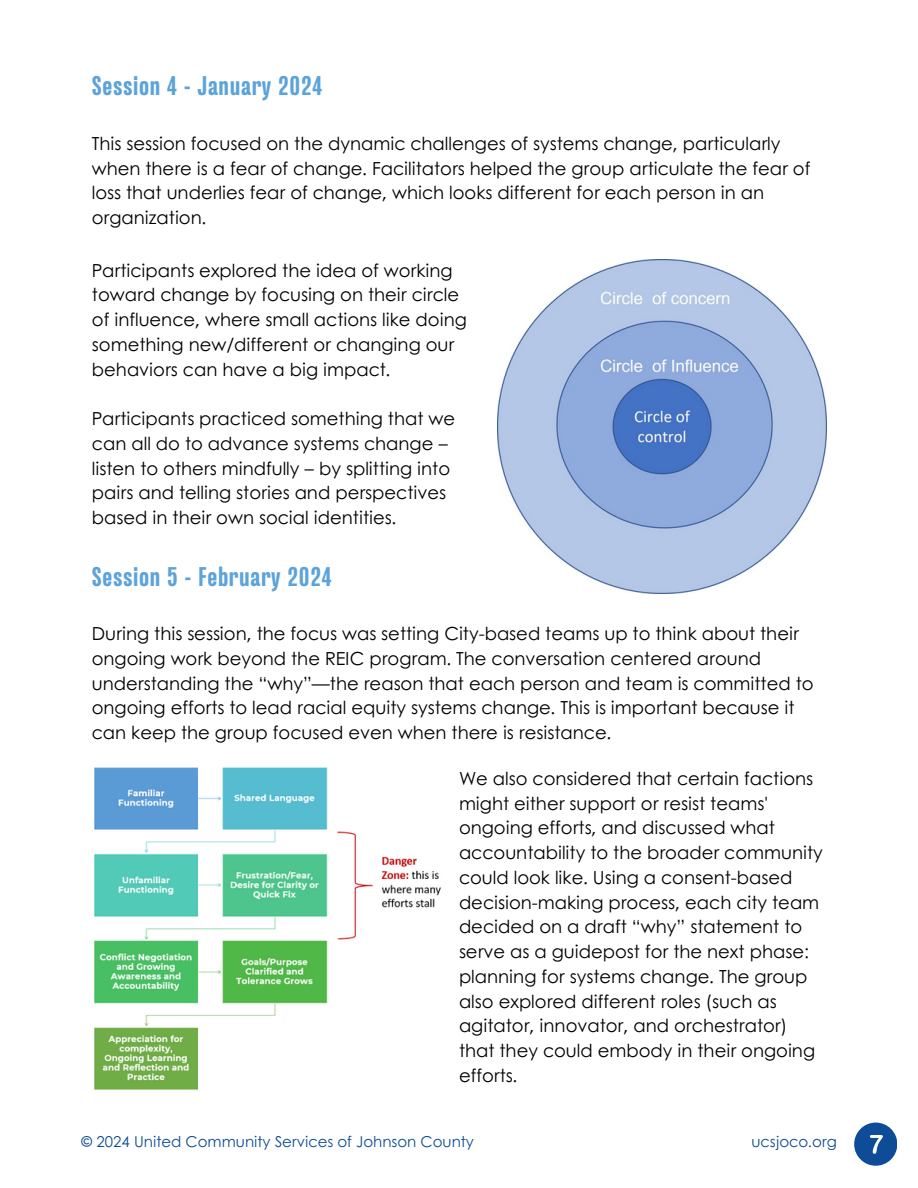
<style>
.page{position:relative;width:918px;height:1188px;background:#fff}
.page>*{position:absolute;margin:0;border:0;box-sizing:border-box;transform-origin:0 0}
.t1{font:800 27px "Naratif Condensed";letter-spacing:.025em;color:#5ca3d9}
.t2{font:18px/24.8px "Century Gothic";color:#000}
.t3{font:15px "Century Gothic";color:#0e4c98}
</style>
<div class="page">
<img style="left:497px;top:259px;width:330px;height:335px">
<img style="left:94px;top:767px;width:347px;height:323px">
<div style="left:854px;top:1123px;width:43px;height:42px;background:#0e4c98;border-radius:50%"></div>
<svg style="left:870px;top:1135px;width:13px;height:19px"></svg>
<h1 class="t1" style="left:92px;top:68px;width:232px">Session 4 - January 2024</h1>
<p class="t2" style="left:92px;top:130px;width:720px">This session focused on the dynamic challenges of systems change, particularly when there is a fear of change. Facilitators helped the group articulate the fear of loss that underlies fear of change, which looks different for each person in an organization.</p>
<h2 class="t2" style="left:92px;top:257px;width:376px">Participants explored the idea of working toward change by focusing on their circle of influence, where small actions like doing something new/different or changing our behaviors can have a big impact.</h2>
<h2 class="t2" style="left:92px;top:406px;width:365px">Participants practiced something that we can all do to advance systems change – listen to others mindfully – by splitting into pairs and telling stories and perspectives based in their own social identities.</h2>
<h2 class="t1" style="left:92px;top:559px;width:241px">Session 5 - February 2024</h2>
<p class="t2" style="left:92px;top:620px;width:723px">During this session, the focus was setting City-based teams up to think about their ongoing work beyond the REIC program. The conversation centered around understanding the “why”—the reason that each person and team is committed to ongoing efforts to lead racial equity systems change. This is important because it can keep the group focused even when there is resistance.</p>
<h2 class="t2" style="left:459px;top:765px;width:365px">We also considered that certain factions might either support or resist teams' ongoing efforts, and discussed what accountability to the broader community could look like. Using a consent-based decision-making process, each city team decided on a draft “why” statement to serve as a guidepost for the next phase: planning for systems change. The group also explored different roles (such as agitator, innovator, and orchestrator) that they could embody in their ongoing efforts.</h2>
<p class="t3" style="left:81px;top:1130px;width:394px">© 2024 United Community Services of Johnson County</p>
<p class="t3" style="left:752px;top:1130px;width:87px">ucsjoco.org</p>
</div>
